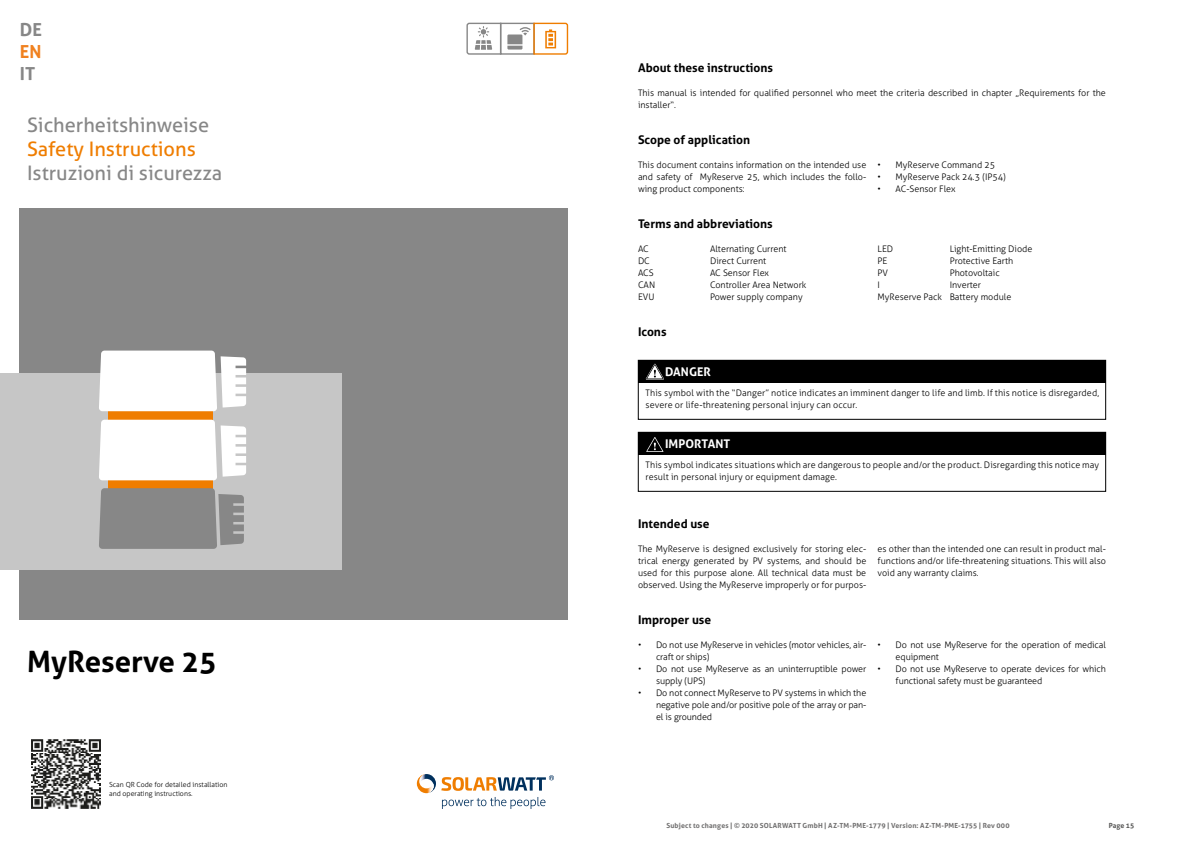
<style>
.page{position:relative;width:1191px;height:842px;background:#fff}
.page>*{position:absolute;margin:0;border:0;box-sizing:border-box;transform-origin:0 0}
.t1{font:700 29.4px "Aller";color:#000}
.t2{font:20px "Aller";color:#878787}
.t3{font:20px "Aller";color:#ef7d00}
.t4{font:700 18px "Aller";color:#878787}
.t5{font:700 18px "Aller";color:#f0811f}
.t6{font:700 12px "Aller";color:#000}
.t7{font:700 12px "Aller";letter-spacing:.005em;color:#fff}
.t8{font:300 9px/12px "Aller";color:#000}
.t9{font:700 7px "Aller";letter-spacing:.02em;color:#706f6f}
.t10{font:300 7px/8.4px "Aller";color:#000}
.t11{font:700 7px "Aller";letter-spacing:-.005em;color:#575756}
</style>
<div class="page">
<div style="left:20px;top:208px;width:548px;height:412px;background:#878787"></div>
<div style="left:0;top:373px;width:342px;height:197px;background:#c6c6c6"></div>
<svg style="left:425px;top:775px;width:129px;height:34px"></svg>
<img style="left:417px;top:774px;width:16px;height:19px">
<svg style="left:108px;top:411px;width:104px;height:77px;background:#ef830d"></svg>
<svg style="left:99px;top:420px;width:147px;height:60px;background:#fafafa"></svg>
<svg style="left:99px;top:351px;width:147px;height:60px;background:#f7f7f7"></svg>
<svg style="left:99px;top:488px;width:145px;height:61px;background:#8c8b8b"></svg>
<svg style="left:466px;top:22px;width:103px;height:33px"></svg>
<img style="left:31px;top:739px;width:70px;height:70px">
<div style="left:638px;top:360px;width:468px;height:60px;border:1px solid #000"></div>
<div style="left:638px;top:360px;width:468px;height:23px;background:#000"></div>
<svg style="left:646px;top:364px;width:17px;height:15px"></svg>
<div style="left:638px;top:432px;width:468px;height:60px;border:1px solid #000"></div>
<div style="left:638px;top:432px;width:468px;height:23px;background:#000"></div>
<svg style="left:646px;top:437px;width:17px;height:15px"></svg>
<h3 class="t4" style="left:20px;top:19px;width:24px">DE</h3>
<h3 class="t5" style="left:20px;top:41px;width:23px">EN</h3>
<h3 class="t4" style="left:20px;top:62px;width:17px">IT</h3>
<h2 class="t2" style="left:27px;top:113px;width:184px">Sicherheitshinweise</h2>
<h2 class="t3" style="left:27px;top:137px;width:170px">Safety Instructions</h2>
<h2 class="t2" style="left:27px;top:161px;width:196px">Istruzioni di sicurezza</h2>
<h1 class="t1" style="left:27px;top:643px;width:191px">MyReserve 25</h1>
<p class="t10" style="left:109px;top:780px;width:120px">Scan QR Code for detailed installation and operating instructions.</p>
<h3 class="t6" style="left:638px;top:60px;width:137px">About these instructions</h3>
<p class="t8" style="left:638px;top:87px;width:469px">This manual is intended for qualified personnel who meet the criteria described in chapter „Requirements for the installer“.</p>
<h3 class="t6" style="left:638px;top:132px;width:114px">Scope of application</h3>
<p class="t8" style="left:638px;top:159px;width:230px;text-align:justify">This document contains information on the intended use and safety of MyReserve 25, which includes the follo&shy;wing product components:</p>
<p class="t8" style="left:877px;top:159px;width:119px">• MyReserve Command 25</p>
<p class="t8" style="left:877px;top:171px;width:130px">• MyReserve Pack 24.3 (IP54)</p>
<p class="t8" style="left:877px;top:183px;width:79px">• AC-Sensor Flex</p>
<h3 class="t6" style="left:638px;top:216px;width:136px">Terms and abbreviations</h3>
<p class="t8" style="left:638px;top:243px;width:12px">AC</p>
<p class="t8" style="left:710px;top:243px;width:78px">Alternating Current</p>
<p class="t8" style="left:638px;top:255px;width:13px">DC</p>
<p class="t8" style="left:710px;top:255px;width:58px">Direct Current</p>
<p class="t8" style="left:638px;top:267px;width:17px">ACS</p>
<p class="t8" style="left:710px;top:267px;width:60px">AC Sensor Flex</p>
<p class="t8" style="left:638px;top:279px;width:19px">CAN</p>
<p class="t8" style="left:710px;top:279px;width:98px">Controller Area Network</p>
<p class="t8" style="left:638px;top:291px;width:18px">EVU</p>
<p class="t8" style="left:710px;top:291px;width:94px">Power supply company</p>
<h3 class="t6" style="left:638px;top:324px;width:30px">Icons</h3>
<p class="t8" style="left:877px;top:243px;width:17px">LED</p>
<p class="t8" style="left:949px;top:243px;width:84px">Light-Emitting Diode</p>
<p class="t8" style="left:877px;top:255px;width:11px">PE</p>
<p class="t8" style="left:949px;top:255px;width:65px">Protective Earth</p>
<p class="t8" style="left:877px;top:267px;width:12px">PV</p>
<p class="t8" style="left:949px;top:267px;width:51px">Photovoltaic</p>
<p class="t8" style="left:877px;top:279px;width:4px">I</p>
<p class="t8" style="left:877px;top:279px;width:135px;text-indent:72px">Inverter<br>MyReserve Pack Battery module</p>
<h3 class="t7" style="left:665px;top:364px;width:47px">DANGER</h3>
<p class="t8" style="left:645px;top:387px;width:455px">This symbol with the “Danger” notice indicates an imminent danger to life and limb. If this notice is disregarded, severe or life-threatening personal injury can occur.</p>
<h3 class="t7" style="left:665px;top:436px;width:67px">IMPORTANT</h3>
<p class="t8" style="left:645px;top:459px;width:455px">This symbol indicates situations which are dangerous to people and/or the product. Disregarding this notice may result in personal injury or equipment damage.</p>
<h3 class="t6" style="left:638px;top:516px;width:73px">Intended use</h3>
<p class="t8" style="left:638px;top:543px;width:230px;text-align:justify">The MyReserve is designed exclusively for storing elec&shy;trical energy generated by PV systems, and should be used for this purpose alone. All technical data must be observed. Using the MyReserve improperly or for purpos-</p>
<p class="t8" style="left:877px;top:543px;width:230px;text-align:justify">es other than the intended one can result in product mal&shy;functions and/or life-threatening situations. This will also void any warranty claims.</p>
<h3 class="t6" style="left:638px;top:612px;width:75px">Improper use</h3>
<p class="t8" style="left:656px;top:639px;width:212px;text-indent:-18px">• Do not use MyReserve in vehicles (motor vehicles, air&shy;craft or ships)</p>
<p class="t8" style="left:656px;top:663px;width:212px;text-indent:-18px">• Do not use MyReserve as an uninterruptible power supply (UPS)</p>
<p class="t8" style="left:656px;top:687px;width:212px;text-align:justify;text-indent:-18px">• Do not connect MyReserve to PV systems in which the negative pole and/or positive pole of the array or pan&shy;el is grounded</p>
<p class="t8" style="left:895px;top:639px;width:212px;text-indent:-18px">• Do not use MyReserve for the operation of medical equipment</p>
<p class="t8" style="left:895px;top:663px;width:212px;text-indent:-18px">• Do not use MyReserve to operate devices for which functional safety must be guaranteed</p>
<p class="t9" style="left:666px;top:821px;width:345px">Subject to changes | © 2020 SOLARWATT GmbH | AZ-TM-PME-1779 | Version: AZ-TM-PME-1755 | Rev 000</p>
<p class="t11" style="left:1108px;top:821px;width:27px">Page 15</p>
</div>
